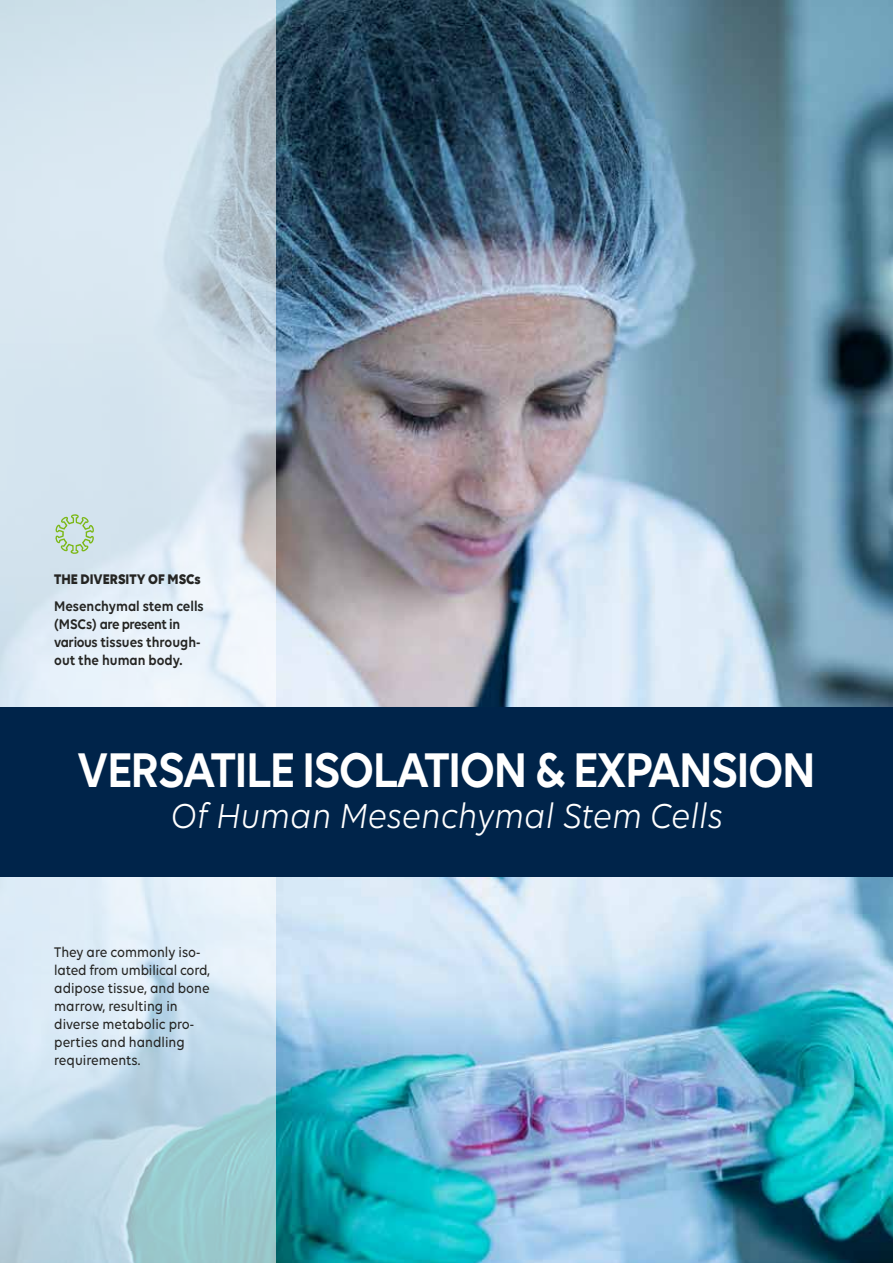
<style>
.page{position:relative;width:893px;height:1263px;background:#fff}
.page>*{position:absolute;margin:0;border:0;box-sizing:border-box;transform-origin:0 0}
.t1{font:600 52.5px "Volte";letter-spacing:-.03em;color:#fff;scale:.9 1}
.t2{font:italic 37.35px "Volte";color:#fff;scale:.9 1}
.t3{font:500 15px/18px "Volte";color:#252523;scale:.9 1}
.t4{font:600 15px/18px "Volte";color:#252523;scale:.9 1}
.t5{font:700 15px "Volte";color:#252523;scale:.9 1}
</style>
<div class="page">
<img style="left:276px;top:0;width:617px;height:1263px">
<svg style="left:0;top:0;width:276px;height:1263px;background:#cee0eb"></svg>
<div style="left:0;top:707px;width:893px;height:169px;background:#00244a"></div>
<svg style="left:54px;top:514px;width:41px;height:41px;background:#c0d9c0"></svg>
<p class="t5" style="left:54px;top:570px;width:164px">THE DIVERSITY OF MSCs</p>
<p class="t4" style="left:54px;top:596px;width:168px">Mesenchymal stem cells (MSCs) are present in various tissues through&shy;out the human body.</p>
<h1 class="t1" style="left:77px;top:739px;width:822px">VERSATILE ISOLATION &amp; EXPANSION</h1>
<h2 class="t2" style="left:170px;top:794px;width:615px">Of Human Mesenchymal Stem Cells</h2>
<p class="t3" style="left:54px;top:943px;width:175px">They are commonly iso&shy;lated from umbilical cord, adipose tissue, and bone marrow, resulting in diverse metabolic pro&shy;perties and handling requirements.</p>
</div>
